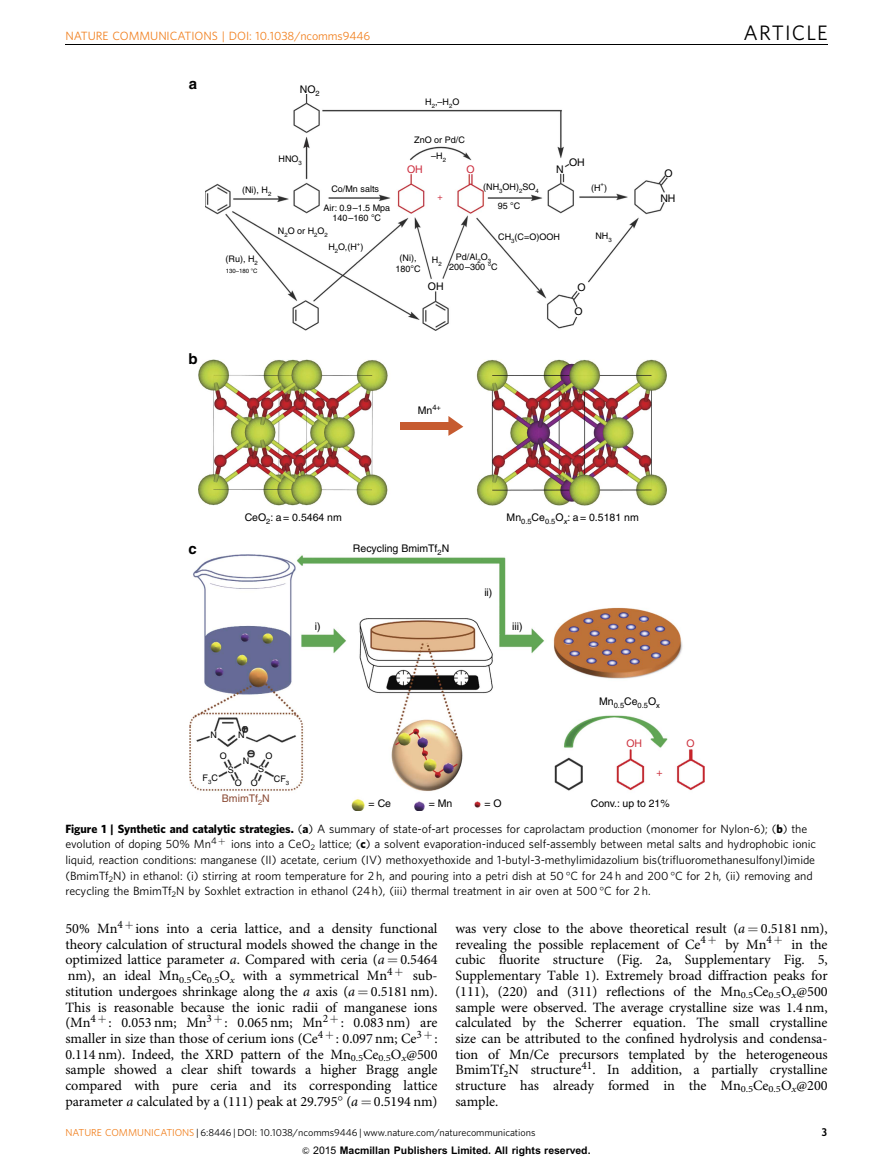
<style>
.page{position:relative;width:893px;height:1174px;background:#fff}
.page>*{position:absolute;margin:0;border:0;box-sizing:border-box;transform-origin:0 0}
.t1{font:20.85px "Adv O Tea 1 a 7398";letter-spacing:.055em;color:#000}
.t2{font:700 15px "Helvetica";color:#000}
.t3{font:14.25px/15.8px "Adv OT1 ef 757 c 0";color:#000;text-align:justify}
.t4{font:12px/15.8px "Adv O Tea 1 a 7398";color:#000}
.t5{font:12px "Adv O Tea 1 a 7398";color:#f1801f}
.t6{font:10.8px "Adv T Tda 6 f 6 cb 8.B";color:#000}
.t7{font:10.5px "Helvetica";color:#000}
.t8{font:10.5px "Adv PAD35";color:#000}
.t9{font:10.5px "Helvetica";color:#8a4a34}
.t10{font:10.5px "Helvetica";color:#cd3541}
.t11{font:10.5px "Helvetica";color:#cc2d3e}
.t12{font:10.05px "Adv O Tea 1 a 7398";color:#000}
.t13{font:9px/10.8px "Helvetica";color:#000;text-align:center}
.t14{font:9px "Helvetica";color:#cc2d3e}
.t15{font:7.5px "Helvetica";color:#000}
.t16{font:6px "Helvetica";color:#000}
.s1{font-family:"Adv O Tcb 88 df 00"}
.s2{font-family:"Adv OT7 d 6 df 7 ab.I"}
.s3{font-family:"Adv P4 C4 E74"}
.s4{color:#f1801f}
.s5{font-family:"Adv TA42"}
.s6{font-family:"Adv PAD33"}
</style>
<div class="page">
<img style="left:205px;top:94px;width:462px;height:237px">
<img style="left:199px;top:359px;width:467px;height:146px">
<img style="left:189px;top:554px;width:516px;height:257px">
<div style="left:400px;top:422px;width:48px;height:8px;background:#c65b30"></div>
<svg style="left:448px;top:416px;width:15px;height:20px"></svg>
<hr style="left:65px;top:44px;width:763px;height:1px;background:#000">
<p class="t5" style="left:65px;top:32px;width:306px">NATURE COMMUNICATIONS | DOI: 10.1038/ncomms9446</p>
<h1 class="t1" style="left:744px;top:25px;width:85px">ARTICLE</h1>
<p class="t2" style="left:189px;top:78px;width:10px">a</p>
<p class="t2" style="left:188px;top:353px;width:11px">b</p>
<p class="t7" style="left:300px;top:85px;width:21px">NO<sub>2</sub></p>
<p class="t13" style="left:425px;top:97px;width:36px">H<sub>2</sub>,–H<sub>2</sub>O</p>
<p class="t13" style="left:414px;top:135px;width:52px">ZnO or Pd/C</p>
<p class="t13" style="left:431px;top:151px;width:16px">–H<sub>2</sub></p>
<p class="t13" style="left:278px;top:155px;width:25px">HNO<sub>3</sub></p>
<p class="t7" style="left:569px;top:158px;width:17px">OH</p>
<p class="t7" style="left:556px;top:165px;width:9px">N</p>
<p class="t11" style="left:407px;top:166px;width:17px">OH</p>
<p class="t11" style="left:466px;top:166px;width:10px">O</p>
<p class="t14" style="left:438px;top:193px;width:7px">+</p>
<p class="t13" style="left:483px;top:177px;width:57px;line-height:19.5px">(NH<sub>3</sub>OH)<sub>2</sub>SO<sub>4<br></sub>95 °C</p>
<p class="t13" style="left:498px;top:233px;width:63px">CH<sub>3</sub>(C=O)OOH</p>
<p class="t13" style="left:595px;top:231px;width:18px">NH<sub>3</sub></p>
<p class="t16" style="left:601px;top:182px;width:5px">+</p>
<p class="t13" style="left:591px;top:183px;width:17px">(H )</p>
<p class="t13" style="left:242px;top:185px;width:31px">(Ni), H<sub>2</sub></p>
<p class="t13" style="left:331px;top:184px;width:49px">Co/Mn salts</p>
<p class="t13" style="left:323px;top:204px;width:68px;line-height:9.8px">Air: 0.9–1.5 Mpa<br>140–160 °C</p>
<p class="t13" style="left:278px;top:226px;width:52px">N<sub>2</sub>O or H<sub>2</sub>O<sub>2</sub></p>
<p class="t16" style="left:357px;top:242px;width:5px">+</p>
<p class="t13" style="left:328px;top:243px;width:36px">H<sub>2</sub>O,(H )</p>
<p class="t13" style="left:432px;top:255px;width:11px">H<sub>2</sub></p>
<p class="t13" style="left:449px;top:252px;width:50px">Pd/Al<sub>2</sub>O<sub>3<br></sub>200–300 °C</p>
<p class="t13" style="left:396px;top:253px;width:27px">(Ni),<br>180°C</p>
<p class="t13" style="left:226px;top:255px;width:34px">(Ru), H<sub>2</sub></p>
<p class="t16" style="left:226px;top:268px;width:33px">130–180 °C</p>
<p class="t7" style="left:428px;top:282px;width:17px">OH</p>
<p class="t7" style="left:418px;top:407px;width:25px">Mn<sup>4+</sup></p>
<p class="t7" style="left:578px;top:283px;width:10px">O</p>
<p class="t7" style="left:575px;top:308px;width:10px">O</p>
<p class="t7" style="left:665px;top:169px;width:10px">O</p>
<p class="t7" style="left:660px;top:194px;width:17px">NH</p>
<p class="t2" style="left:189px;top:543px;width:10px">c</p>
<p class="t7" style="left:245px;top:513px;width:99px">CeO<sub>2</sub>: a = 0.5464 nm</p>
<p class="t7" style="left:353px;top:545px;width:98px">Recycling BmimTf<sub>2</sub>N</p>
<p class="t7" style="left:507px;top:513px;width:134px">Mn<sub>0.5</sub>Ce<sub>0.5</sub>O<sub>x</sub>: a = 0.5181 nm</p>
<p class="t7" style="left:484px;top:588px;width:10px">ii)</p>
<p class="t7" style="left:315px;top:623px;width:7px">i)</p>
<p class="t7" style="left:512px;top:623px;width:12px">iii)</p>
<p class="t15" style="left:599px;top:702px;width:62px"><sup>Mn</sup>0.5<sup>Ce</sup>0.5<sup>O</sup>x</p>
<p class="t13" style="left:211px;top:730px;width:8px">N</p>
<p class="t13" style="left:238px;top:730px;width:8px">N</p>
<p class="t13" style="left:220px;top:751px;width:9px">O</p>
<p class="t13" style="left:265px;top:751px;width:9px">O</p>
<p class="t13" style="left:243px;top:756px;width:8px">N</p>
<p class="t13" style="left:258px;top:764px;width:8px">S</p>
<p class="t13" style="left:228px;top:765px;width:8px">S</p>
<p class="t13" style="left:202px;top:773px;width:17px">F<sub>3</sub>C</p>
<p class="t13" style="left:274px;top:774px;width:17px">CF<sub>3</sub></p>
<p class="t13" style="left:235px;top:778px;width:9px">O</p>
<p class="t13" style="left:251px;top:778px;width:9px">O</p>
<p class="t10" style="left:626px;top:739px;width:17px">OH</p>
<p class="t10" style="left:686px;top:739px;width:10px">O</p>
<p class="t10" style="left:656px;top:768px;width:8px">+</p>
<p class="t9" style="left:222px;top:794px;width:49px">BmimTf<sub>2</sub>N</p>
<p class="t4" style="left:65px;top:821px;width:752px"><span class="s1">Figure 1 | Synthetic and catalytic strategies.</span> (<span class="s1">a</span>) A summary of state-of-art processes for caprolactam production (monomer for Nylon-6); (<span class="s1">b</span>) the evolution of doping 50% Mn<sup>4</sup> <sup>þ</sup> ions into a CeO<sub>2</sub> lattice; (<span class="s1">c</span>) a solvent evaporation-induced self-assembly between metal salts and hydrophobic ionic liquid, reaction conditions: manganese (II) acetate, cerium (IV) methoxyethoxide and 1-butyl-3-methylimidazolium bis(trifluoromethanesulfonyl)imide (BmimTf<sub>2</sub>N) in ethanol: (i) stirring at room temperature for 2 h, and pouring into a petri dish at 50 C for 24 h and 200 C for 2 h, (ii) removing and recycling the BmimTf<sub>2</sub>N by Soxhlet extraction in ethanol (24 h), (iii) thermal treatment in air oven at 500 C for 2 h.</p>
<p class="t7" style="left:369px;top:799px;width:24px">= Ce</p>
<p class="t7" style="left:429px;top:799px;width:25px">= Mn</p>
<p class="t7" style="left:485px;top:799px;width:19px">= O</p>
<p class="t7" style="left:591px;top:799px;width:80px">Conv.: up to 21%</p>
<p class="t3" style="left:65px;top:922px;width:374px">50% Mn<sup>4</sup> <sup>þ</sup> ions into a ceria lattice, and a density functional theory calculation of structural models showed the change in the optimized lattice parameter <span class="s2">a</span>. Compared with ceria (<span class="s2">a</span> <span class="s3">¼</span> 0.5464 nm), an ideal Mn<sub>0.5</sub>Ce<sub>0.5</sub>O<sub>x</sub> with a symmetrical Mn<sup>4</sup> <sup>þ</sup> sub&shy;stitution undergoes shrinkage along the <span class="s2">a</span> axis (<span class="s2">a</span> <span class="s3">¼</span> 0.5181 nm).<br>This is reasonable because the ionic radii of manganese ions (Mn<sup>4</sup> <sup>þ</sup> : 0.053 nm; Mn<sup>3</sup> <sup>þ</sup> : 0.065 nm; Mn<sup>2</sup> <sup>þ</sup> : 0.083 nm) are smaller in size than those of cerium ions (Ce<sup>4</sup> <sup>þ</sup> : 0.097 nm; Ce<sup>3</sup> <sup>þ</sup> :<br>0.114 nm). Indeed, the XRD pattern of the Mn<sub>0.5</sub>Ce<sub>0.5</sub>O<sub>x</sub>@500 sample showed a clear shift towards a higher Bragg angle compared with pure ceria and its corresponding lattice parameter <span class="s2">a</span> calculated by a (111) peak at 29.795 (<span class="s2">a</span> <span class="s3">¼</span> 0.5194 nm)</p>
<p class="t3" style="left:455px;top:922px;width:374px">was very close to the above theoretical result (<span class="s2">a</span> <span class="s3">¼</span> 0.5181 nm), revealing the possible replacement of Ce<sup>4</sup> <sup>þ</sup> by Mn<sup>4</sup> <sup>þ</sup> in the cubic fluorite structure (Fig. 2a, Supplementary Fig. 5, Supplementary Table 1). Extremely broad diffraction peaks for (111), (220) and (311) reflections of the Mn<sub>0.5</sub>Ce<sub>0.5</sub>O<sub>x</sub>@500 sample were observed. The average crystalline size was 1.4 nm, calculated by the Scherrer equation. The small crystalline size can be attributed to the confined hydrolysis and condensa&shy;tion of Mn/Ce precursors templated by the heterogeneous BmimTf<sub>2</sub>N structure<sup>41</sup>. In addition, a partially crystalline structure has already formed in the Mn<sub>0.5</sub>Ce<sub>0.5</sub>O<sub>x</sub>@200 sample.</p>
<p class="t12" style="left:65px;top:1128px;width:471px"><span class="s4">NATURE COMMUNICATIONS</span> | 6:8446 | DOI: 10.1038/ncomms9446 | www.nature.com/naturecommunications</p>
<p class="t6" style="left:821px;top:1128px;width:8px">3</p>
<p class="t8" style="left:302px;top:1146px;width:290px"><span class="s5">&amp;</span> <span class="s6">2015</span> Macmillan Publishers Limited. All rights reserved.</p>
</div>
